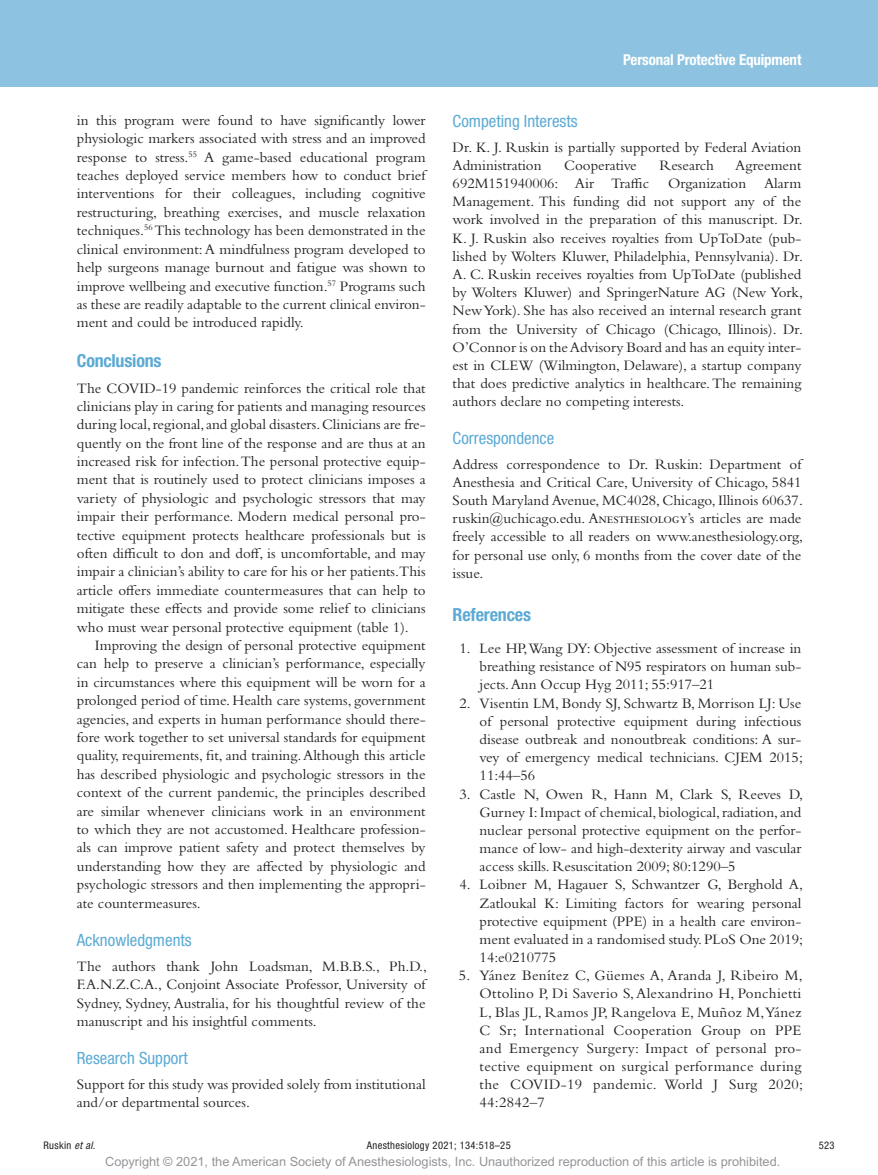
<style>
.page{position:relative;width:878px;height:1175px;background:#fff}
.page>*{position:absolute;margin:0;border:0;box-sizing:border-box;transform-origin:0 0}
.t1{font:700 condensed 18px "Helvetica Neue LT Std";letter-spacing:-.01em;color:#5caad4}
.t2{font:condensed 16.8px "Helvetica Neue LT Std";color:#5caad4}
.t3{font:15px/18.5px "Bembo Std";color:#231f20;text-align:justify}
.t4{font:700 condensed 15px "Helvetica Neue LT Std";letter-spacing:-.01em;color:#fff}
.t5{font:12.75px "Arial MT Std";color:#939598}
.t6{font:condensed 10.5px "Helvetica Neue LT Std";letter-spacing:.03em;color:#231f20}
.s1{font-style:italic}
</style>
<div class="page">
<div style="left:0;top:0;width:878px;height:86px;background:#8dc3e0"></div>
<p class="t3" style="left:77px;top:111px;width:350px">in this program were found to have significantly lower physiologic markers associated with stress and an improved response to stress.<sup>55</sup> A game-based educational program teaches deployed service members how to conduct brief interventions for their colleagues, including cognitive restructuring, breathing exercises, and muscle relaxation techniques.<sup>56</sup> This technology has been demonstrated in the clinical environment: A mindfulness program developed to help surgeons manage burnout and fatigue was shown to improve wellbeing and executive function.<sup>57</sup> Programs such as these are readily adaptable to the current clinical environ&shy;ment and could be introduced rapidly.</p>
<p class="t1" style="left:77px;top:350px;width:86px">Conclusions</p>
<p class="t3" style="left:77px;top:378px;width:350px">The COVID-19 pandemic reinforces the critical role that clinicians play in caring for patients and managing resources during local, regional, and global disasters. Clinicians are fre&shy;quently on the front line of the response and are thus at an increased risk for infection. The personal protective equip&shy;ment that is routinely used to protect clinicians imposes a variety of physiologic and psychologic stressors that may impair their performance. Modern medical personal pro&shy;tective equipment protects healthcare professionals but is often difficult to don and doff, is uncomfortable, and may impair a clinician’s ability to care for his or her patients.This article offers immediate countermeasures that can help to mitigate these effects and provide some relief to clinicians who must wear personal protective equipment (table 1).</p>
<p class="t3" style="left:77px;top:636px;width:350px;text-indent:18px">Improving the design of personal protective equipment can help to preserve a clinician’s performance, especially in circumstances where this equipment will be worn for a prolonged period of time. Health care systems, government agencies, and experts in human performance should there&shy;fore work together to set universal standards for equipment quality, requirements, fit, and training. Although this article has described physiologic and psychologic stressors in the context of the current pandemic, the principles described are similar whenever clinicians work in an environment to which they are not accustomed. Healthcare profession&shy;als can improve patient safety and protect themselves by understanding how they are affected by physiologic and psychologic stressors and then implementing the appropri&shy;ate countermeasures.</p>
<p class="t2" style="left:77px;top:930px;width:116px">Acknowledgments</p>
<p class="t3" style="left:77px;top:956px;width:352px">The authors thank John Loadsman, M.B.B.S., Ph.D., F.A.N.Z.C.A., Conjoint Associate Professor, University of Sydney, Sydney, Australia, for his thoughtful review of the manuscript and his insightful comments.</p>
<p class="t2" style="left:77px;top:1048px;width:112px">Research Support</p>
<p class="t3" style="left:77px;top:1074px;width:350px">Support for this study was provided solely from institutional and/or departmental sources.</p>
<p class="t4" style="left:623px;top:51px;width:180px">Personal Protective Equipment</p>
<p class="t2" style="left:452px;top:111px;width:126px">Competing Interests</p>
<p class="t3" style="left:452px;top:138px;width:350px">Dr. K. J. Ruskin is partially supported by Federal Aviation<br>Administration</p>
<p class="t3" style="left:564px;top:156px;width:74px">Cooperative</p>
<p class="t3" style="left:659px;top:156px;width:56px">Research</p>
<p class="t3" style="left:735px;top:156px;width:68px">Agreement</p>
<p class="t3" style="left:452px;top:174px;width:198px">692M151940006: Air Traffic</p>
<p class="t3" style="left:452px;top:174px;width:352px;text-indent:215px">Organization Alarm Management. This funding did not support any of the work involved in the preparation of this manuscript. Dr.<br>K. J. Ruskin also receives royalties from UpToDate (pub&shy;lished by Wolters Kluwer, Philadelphia, Pennsylvania). Dr.<br>A. C. Ruskin receives royalties from UpToDate (published by Wolters Kluwer) and SpringerNature AG (New York, New York). She has also received an internal research grant from the University of Chicago (Chicago, Illinois). Dr.<br>O’Connor is on the Advisory Board and has an equity inter&shy;est in CLEW (Wilmington, Delaware), a startup company that does predictive analytics in healthcare. The remaining authors declare no competing interests.</p>
<p class="t2" style="left:452px;top:428px;width:103px">Correspondence</p>
<p class="t3" style="left:452px;top:455px;width:352px">Address correspondence to Dr. Ruskin: Department of Anesthesia and Critical Care, University of Chicago, 5841<br>South Maryland Avenue, MC4028, Chicago, Illinois 60637. ruskin@uchicago.edu. Anesthesiology’s articles are made freely accessible to all readers on www.anesthesiology.org, for personal use only, 6 months from the cover date of the issue.</p>
<p class="t1" style="left:452px;top:603px;width:80px">References</p>
<p class="t3" style="left:479px;top:639px;width:323px;text-indent:-20px">1. Lee HP, Wang DY: Objective assessment of increase in breathing resistance of N95 respirators on human sub&shy;jects. Ann Occup Hyg 2011; 55:917–21</p>
<p class="t3" style="left:479px;top:693px;width:325px;text-indent:-20px">2. Visentin LM, Bondy SJ, Schwartz B, Morrison LJ: Use of personal protective equipment during infectious disease outbreak and nonoutbreak conditions: A sur&shy;vey of emergency medical technicians. CJEM 2015; 11:44–56</p>
<p class="t3" style="left:479px;top:784px;width:325px;text-indent:-20px">3. Castle N, Owen R, Hann M, Clark S, Reeves D, Gurney I: Impact of chemical, biological, radiation, and nuclear personal protective equipment on the perfor&shy;mance of low- and high-dexterity airway and vascular access skills. Resuscitation 2009; 80:1290–5</p>
<p class="t3" style="left:479px;top:875px;width:325px;text-indent:-20px">4. Loibner M, Hagauer S, Schwantzer G, Berghold A, Zatloukal K: Limiting factors for wearing personal protective equipment (PPE) in a health care environ&shy;ment evaluated in a randomised study. PLoS One 2019; 14:e0210775</p>
<p class="t3" style="left:479px;top:966px;width:325px;text-indent:-21px">5. Yánez Benítez C, Güemes A, Aranda J, Ribeiro M, Ottolino P, Di Saverio S, Alexandrino H, Ponchietti L, Blas JL, Ramos JP, Rangelova E, Muñoz M, Yánez C Sr; International Cooperation Group on PPE and Emergency Surgery: Impact of personal pro&shy;tective equipment on surgical performance during the COVID-19 pandemic. World J Surg 2020; 44:2842–7</p>
<p class="t6" style="left:44px;top:1139px;width:53px">Ruskin <span class="s1">et al.</span></p>
<p class="t6" style="left:367px;top:1139px;width:145px">Anesthesiology 2021; 134:518–25</p>
<p class="t6" style="left:818px;top:1139px;width:17px">523</p>
<p class="t5" style="left:105px;top:1154px;width:676px">Copyright © 2021, the American Society of Anesthesiologists, Inc. Unauthorized reproduction of this article is prohibited.</p>
</div>
